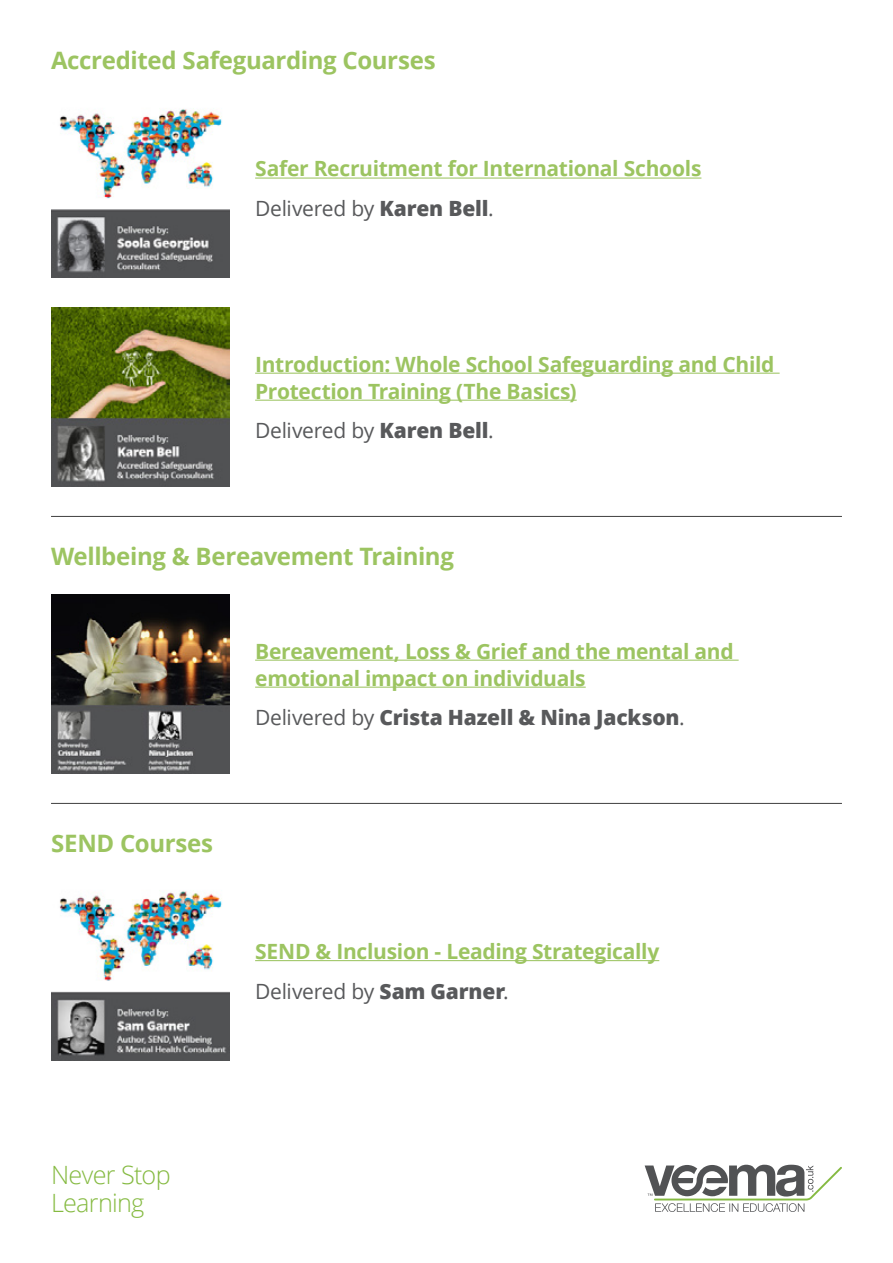
<style>
.page{position:relative;width:893px;height:1263px;background:#fff}
.page>*{position:absolute;margin:0;border:0;box-sizing:border-box;transform-origin:0 0}
.t1{font:300 25.2px/28px "Open Sans";letter-spacing:-.03em;color:#85ba41}
.t2{font:700 24px "Open Sans";letter-spacing:-.015em;color:#9cc461}
.t3{font:700 21px/39.8px "Open Sans";letter-spacing:-.015em;color:#9cc461}
.t4{font:800 21px "Open Sans";letter-spacing:-.01em;color:#58595b}
.t5{font:21px "Open Sans";letter-spacing:-.015em;color:#58595b}
.s1{font-weight:400;color:#58595b}
.s2{font-weight:800;color:#58595b}
.s3{font-weight:800}
.s4{font-weight:400}
</style>
<div class="page">
<svg style="left:645px;top:1165px;width:197px;height:47px"></svg>
<img style="left:51px;top:108px;width:179px;height:170px">
<img style="left:51px;top:595px;width:179px;height:178px">
<img style="left:51px;top:890px;width:179px;height:170px">
<img style="left:51px;top:308px;width:179px;height:178px">
<hr style="left:255px;top:178px;width:446px;height:1px;background:#9cc461">
<hr style="left:255px;top:660px;width:484px;height:1px;background:#9cc461">
<hr style="left:255px;top:687px;width:331px;height:1px;background:#9cc461">
<hr style="left:255px;top:960px;width:404px;height:1px;background:#9cc461">
<hr style="left:255px;top:373px;width:525px;height:1px;background:#9cc461">
<hr style="left:255px;top:400px;width:322px;height:1px;background:#9cc461">
<hr style="left:51px;top:516px;width:791px;height:1px;background:#3f3f3f">
<hr style="left:51px;top:803px;width:791px;height:1px;background:#3f3f3f">
<p class="t2" style="left:51px;top:44px;width:386px">Accredited Safeguarding Courses</p>
<p class="t3" style="left:255px;top:148px;width:448px">Safer Recruitment for International Schools<br><span class="s1">Delivered by</span> <span class="s2">Karen Bell</span><span class="s1">.</span></p>
<p class="t3" style="left:255px;top:350px;width:521px;line-height:27px">Introduction: Whole School Safeguarding and Child<br>Protection Training (The Basics)</p>
<p class="t5" style="left:255px;top:416px;width:240px">Delivered by <span class="s3">Karen Bell</span>.</p>
<p class="t2" style="left:51px;top:539px;width:404px">Wellbeing &amp; Bereavement Training</p>
<p class="t2" style="left:51px;top:826px;width:164px">SEND Courses</p>
<p class="t3" style="left:255px;top:637px;width:480px;line-height:27px">Bereavement, Loss &amp; Grief and the mental and emotional impact on individuals</p>
<p class="t4" style="left:255px;top:702px;width:431px"><span class="s4">Delivered by</span> Crista Hazell &amp; Nina Jackson<span class="s4">.</span></p>
<p class="t3" style="left:255px;top:931px;width:406px">SEND &amp; Inclusion - Leading Strategically<br><span class="s1">Delivered by</span> <span class="s2">Sam Garner</span><span class="s1">.</span></p>
<p class="t1" style="left:51px;top:1160px;width:121px">Never Stop<br>Learning</p>
</div>
